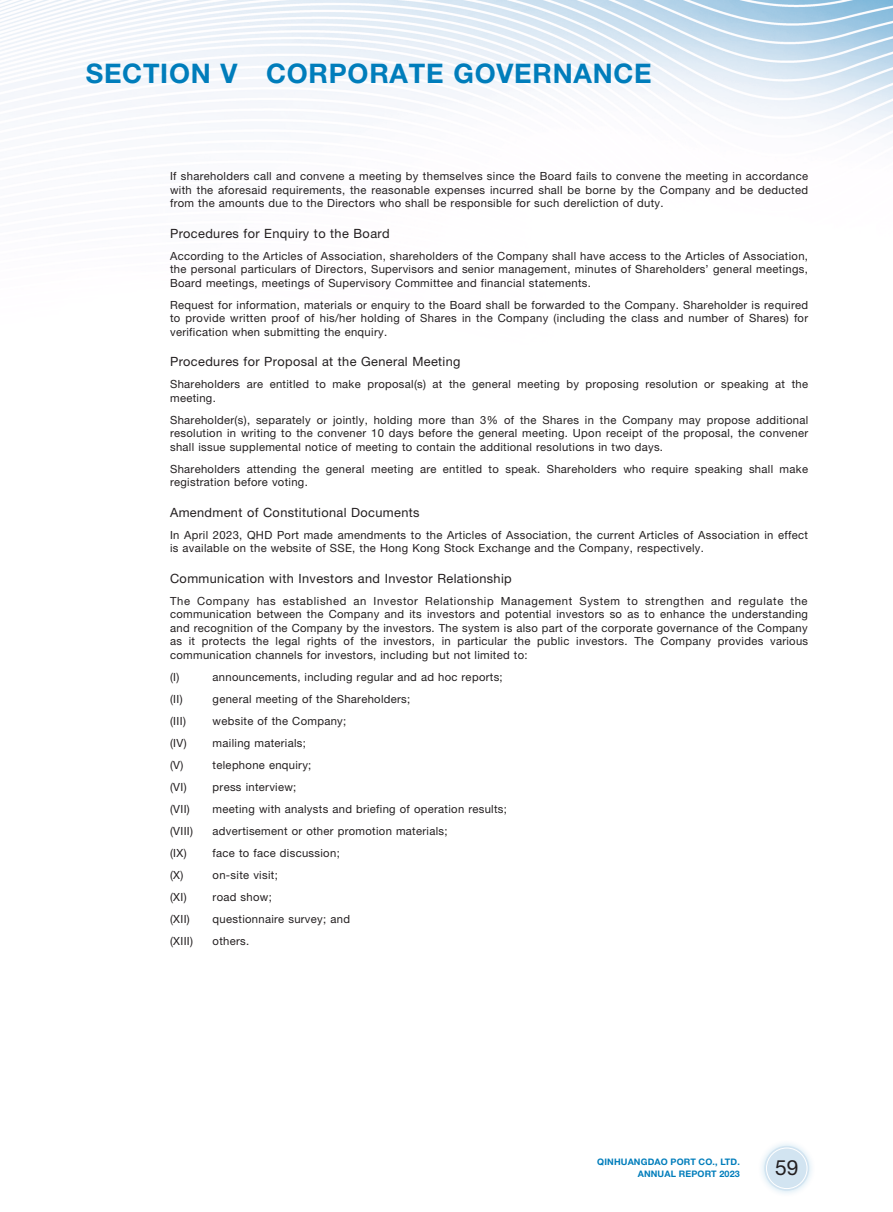
<style>
.page{position:relative;width:893px;height:1212px;background:#fff}
.page>*{position:absolute;margin:0;border:0;box-sizing:border-box;transform-origin:0 0}
.t1{font:700 27px "Helvetica Neue LT Std";letter-spacing:.03em;color:#007dbb}
.t2{font:21px "Helvetica Neue LT Std";color:#231f20}
.t3{font:12.75px "Helvetica Neue LT Std";letter-spacing:.03em;color:#231f20}
.t4{font:11.25px/13.5px "Helvetica Neue LT Std";letter-spacing:.03em;color:#231f20;text-align:justify}
.t5{font:700 9px/12px "Helvetica Neue LT Std";letter-spacing:.015em;color:#007dbb;text-align:right}
</style>
<div class="page">
<img style="left:0;top:0;width:893px;height:136px">
<div style="left:757px;top:1139px;width:59px;height:58px;background:#007dbb;opacity:.2"></div>
<div style="left:764px;top:1146px;width:45px;height:45px;background:#d2e4f1;border-radius:50%"></div>
<div style="left:766px;top:1147px;width:41px;height:42px;border:1px solid #fff;border-radius:50%"></div>
<h1 class="t1" style="left:86px;top:57px;width:567px">SECTION V CORPORATE GOVERNANCE</h1>
<p class="t4" style="left:170px;top:169px;width:640px">If shareholders call and convene a meeting by themselves since the Board fails to convene the meeting in accordance with the aforesaid requirements, the reasonable expenses incurred shall be borne by the Company and be deducted from the amounts due to the Directors who shall be responsible for such dereliction of duty.</p>
<p class="t3" style="left:170px;top:225px;width:221px">Procedures for Enquiry to the Board</p>
<p class="t4" style="left:170px;top:249px;width:639px">According to the Articles of Association, shareholders of the Company shall have access to the Articles of Association, the personal particulars of Directors, Supervisors and senior management, minutes of Shareholders’ general meetings, Board meetings, meetings of Supervisory Committee and financial statements.</p>
<p class="t4" style="left:170px;top:298px;width:640px">Request for information, materials or enquiry to the Board shall be forwarded to the Company. Shareholder is required to provide written proof of his/her holding of Shares in the Company (including the class and number of Shares) for verification when submitting the enquiry.</p>
<p class="t3" style="left:170px;top:354px;width:292px">Procedures for Proposal at the General Meeting</p>
<p class="t4" style="left:170px;top:377px;width:640px">Shareholders are entitled to make proposal(s) at the general meeting by proposing resolution or speaking at the meeting.</p>
<p class="t4" style="left:170px;top:413px;width:640px">Shareholder(s), separately or jointly, holding more than 3% of the Shares in the Company may propose additional resolution in writing to the convener 10 days before the general meeting. Upon receipt of the proposal, the convener shall issue supplemental notice of meeting to contain the additional resolutions in two days.</p>
<p class="t4" style="left:170px;top:462px;width:639px">Shareholders attending the general meeting are entitled to speak. Shareholders who require speaking shall make registration before voting.</p>
<p class="t3" style="left:170px;top:505px;width:251px">Amendment of Constitutional Documents</p>
<p class="t4" style="left:170px;top:528px;width:640px">In April 2023, QHD Port made amendments to the Articles of Association, the current Articles of Association in effect is available on the website of SSE, the Hong Kong Stock Exchange and the Company, respectively.</p>
<p class="t3" style="left:170px;top:571px;width:343px">Communication with Investors and Investor Relationship</p>
<p class="t4" style="left:170px;top:594px;width:640px">The Company has established an Investor Relationship Management System to strengthen and regulate the communication between the Company and its investors and potential investors so as to enhance the understanding and recognition of the Company by the investors. The system is also part of the corporate governance of the Company as it protects the legal rights of the investors, in particular the public investors. The Company provides various communication channels for investors, including but not limited to:</p>
<p class="t4" style="left:170px;top:670px;width:11px">(I)</p>
<p class="t4" style="left:213px;top:670px;width:292px">announcements, including regular and ad hoc reports;</p>
<p class="t4" style="left:170px;top:692px;width:14px">(II)</p>
<p class="t4" style="left:213px;top:692px;width:199px">general meeting of the Shareholders;</p>
<p class="t4" style="left:170px;top:714px;width:17px">(III)</p>
<p class="t4" style="left:213px;top:714px;width:135px">website of the Company;</p>
<p class="t4" style="left:170px;top:736px;width:18px">(IV)</p>
<p class="t4" style="left:213px;top:736px;width:95px">mailing materials;</p>
<p class="t4" style="left:170px;top:758px;width:15px">(V)</p>
<p class="t4" style="left:213px;top:758px;width:100px">telephone enquiry;</p>
<p class="t4" style="left:170px;top:780px;width:18px">(VI)</p>
<p class="t4" style="left:213px;top:780px;width:85px">press interview;</p>
<p class="t4" style="left:170px;top:802px;width:21px">(VII)</p>
<p class="t4" style="left:213px;top:802px;width:296px">meeting with analysts and briefing of operation results;</p>
<p class="t4" style="left:170px;top:824px;width:25px">(VIII)</p>
<p class="t4" style="left:213px;top:824px;width:236px">advertisement or other promotion materials;</p>
<p class="t4" style="left:170px;top:846px;width:18px">(IX)</p>
<p class="t4" style="left:213px;top:846px;width:129px">face to face discussion;</p>
<p class="t4" style="left:170px;top:868px;width:15px">(X)</p>
<p class="t4" style="left:213px;top:868px;width:67px">on-site visit;</p>
<p class="t4" style="left:170px;top:890px;width:18px">(XI)</p>
<p class="t4" style="left:213px;top:890px;width:61px">road show;</p>
<p class="t4" style="left:170px;top:912px;width:21px">(XII)</p>
<p class="t4" style="left:213px;top:912px;width:139px">questionnaire survey; and</p>
<p class="t4" style="left:170px;top:934px;width:25px">(XIII)</p>
<p class="t4" style="left:213px;top:934px;width:38px">others.</p>
<p class="t5" style="left:597px;top:1155px;width:144px">QINHUANGDAO PORT CO., LTD.<br>ANNUAL REPORT 2023</p>
<h2 class="t2" style="left:775px;top:1155px;width:25px">59</h2>
</div>
